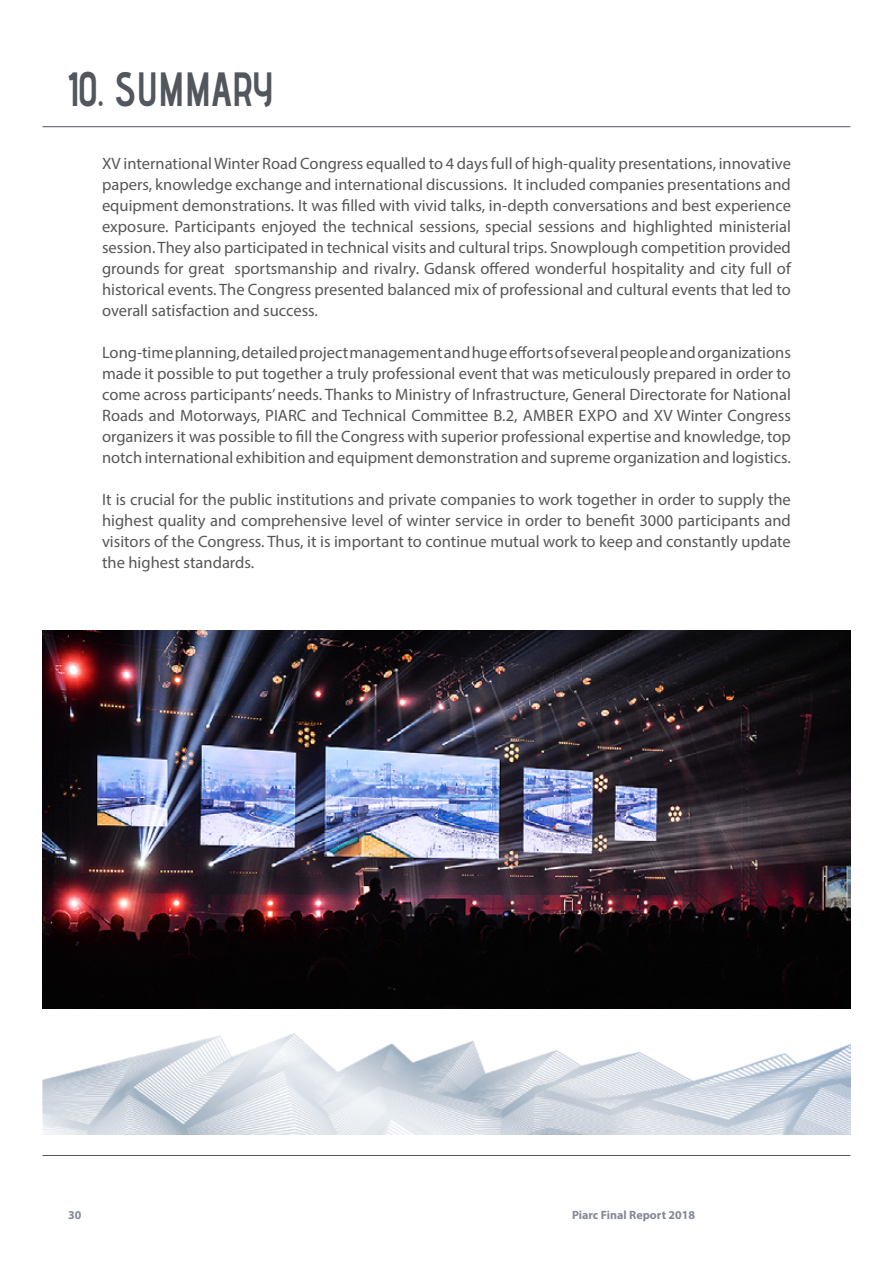
<style>
.page{position:relative;width:893px;height:1263px;background:#fff}
.page>*{position:absolute;margin:0;border:0;box-sizing:border-box;transform-origin:0 0}
.t1{font:700 48px "Advent Pro";color:#52575e;scale:.8 1}
.t2{font:16.5px/21px "Myriad Pro";color:#575756;text-align:justify}
.t3{font:700 12px "Myriad Pro";color:#828995}
</style>
<div class="page">
<img style="left:43px;top:631px;width:807px;height:378px">
<hr style="left:43px;top:126px;width:807px;height:1px;background:#52575e">
<hr style="left:43px;top:1155px;width:807px;height:1px;background:#52575e">
<img style="left:43px;top:1033px;width:807px;height:102px">
<h1 class="t1" style="left:68px;top:59px;width:258px">10. SUMMARY</h1>
<p class="t2" style="left:102px;top:152px;width:690px">XV international Winter Road Congress equalled to 4 days full of high-quality presentations, innovative papers, knowledge exchange and international discussions. It included companies presentations and equipment demonstrations. It was filled with vivid talks, in-depth conversations and best experience exposure. Participants enjoyed the technical sessions, special sessions and highlighted ministerial session. They also participated in technical visits and cultural trips. Snowplough competition provided grounds for great sportsmanship and rivalry. Gdansk offered wonderful hospitality and city full of historical events. The Congress presented balanced mix of professional and cultural events that led to overall satisfaction and success.</p>
<p class="t2" style="left:102px;top:341px;width:690px">Long-time planning, detailed project management and huge efforts of several people and organizations made it possible to put together a truly professional event that was meticulously prepared in order to come across participants’ needs. Thanks to Ministry of Infrastructure, General Directorate for National Roads and Motorways, PIARC and Technical Committee B.2, AMBER EXPO and XV Winter Congress organizers it was possible to fill the Congress with superior professional expertise and knowledge, top notch international exhibition and equipment demonstration and supreme organization and logistics.</p>
<p class="t2" style="left:102px;top:488px;width:690px">It is crucial for the public institutions and private companies to work together in order to supply the highest quality and comprehensive level of winter service in order to benefit 3000 participants and visitors of the Congress. Thus, it is important to continue mutual work to keep and constantly update the highest standards.</p>
<p class="t3" style="left:68px;top:1207px;width:15px">30</p>
<p class="t3" style="left:572px;top:1207px;width:125px">Piarc Final Report 2018</p>
</div>
